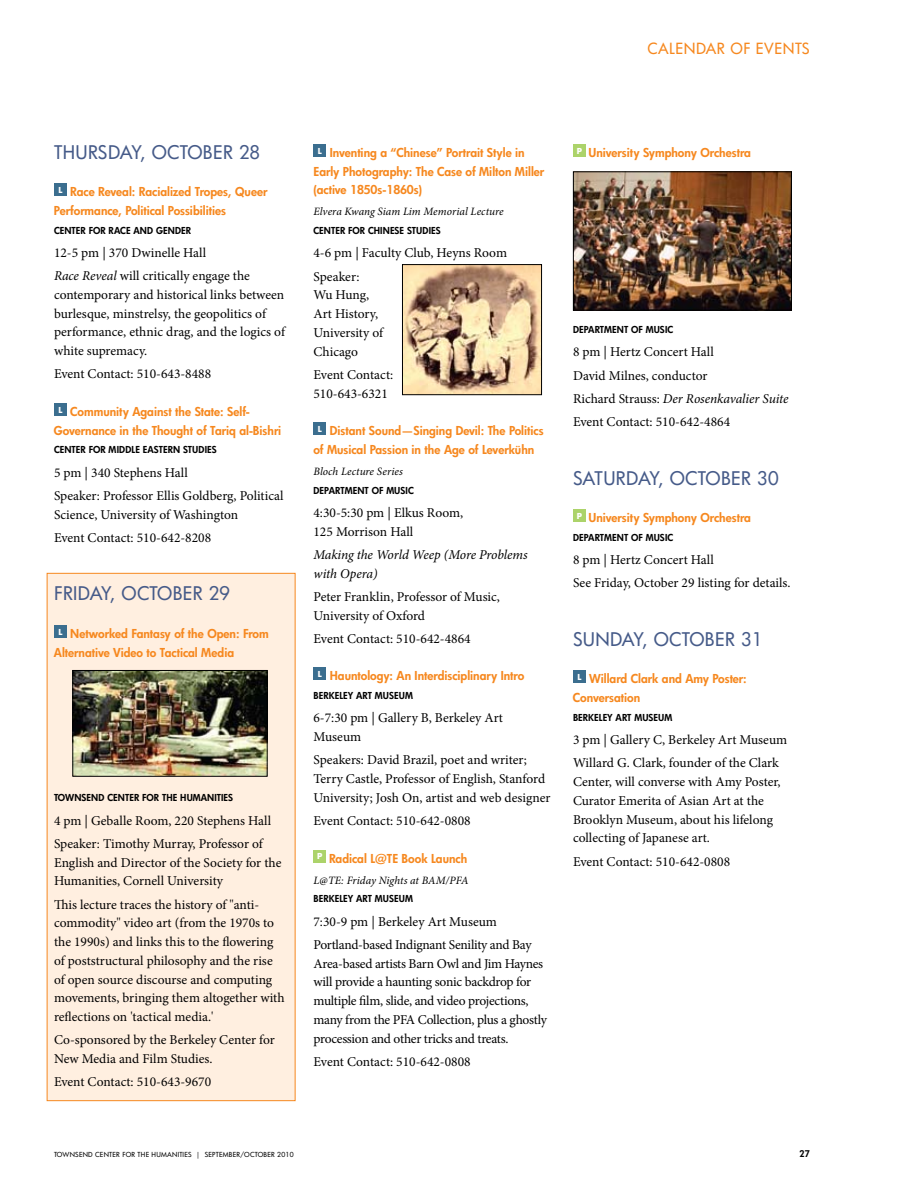
<style>
.page{position:relative;width:918px;height:1188px;background:#fff}
.page>*{position:absolute;margin:0;border:0;box-sizing:border-box;transform-origin:0 0}
.t1{font:500 18.3px "Futura CE";letter-spacing:.02em;color:#465b89}
.t2{font:500 15px "Futura CE";color:#f6881f}
.t3{font:13.5px/18.8px "Minion Pro";color:#000}
.t4{font:13.5px/18.8px "Minion Pro";letter-spacing:-.02em;color:#000}
.t5{font:italic 13.5px/18.8px "Minion Pro";letter-spacing:-.01em;color:#000}
.t6{font:800 12px/18.8px "Futura CE";color:#f6881f}
.t7{font:italic 11.25px "Minion Pro";color:#000}
.t8{font:800 9.3px "Futura CE";letter-spacing:.01em;color:#000}
.t9{font:800 9px "Futura CE";color:#000}
.t10{font:500 6.75px "Futura CE";letter-spacing:.035em;color:#000}
.s1{font-style:italic}
</style>
<div class="page">
<div style="left:47px;top:573px;width:248px;height:528px;background:#ffefe0;border:1px solid #f6881f"></div>
<div style="left:54px;top:183px;width:13px;height:13px;background:#3b6e8f"></div>
<div style="left:54px;top:403px;width:13px;height:13px;background:#3b6e8f"></div>
<div style="left:54px;top:625px;width:13px;height:13px;background:#3b6e8f"></div>
<div style="left:314px;top:144px;width:12px;height:13px;background:#3b6e8f"></div>
<div style="left:314px;top:422px;width:12px;height:13px;background:#3b6e8f"></div>
<div style="left:314px;top:668px;width:12px;height:12px;background:#3b6e8f"></div>
<div style="left:314px;top:850px;width:12px;height:13px;background:#acd36a"></div>
<div style="left:573px;top:144px;width:13px;height:13px;background:#acd36a"></div>
<div style="left:573px;top:509px;width:13px;height:13px;background:#acd36a"></div>
<div style="left:573px;top:670px;width:13px;height:13px;background:#3b6e8f"></div>
<img style="left:404px;top:266px;width:136px;height:127px">
<div style="left:402px;top:264px;width:140px;height:131px;border:1px solid #000"></div>
<img style="left:575px;top:173px;width:215px;height:135px">
<div style="left:573px;top:171px;width:219px;height:139px;border:1px solid #000"></div>
<img style="left:74px;top:672px;width:192px;height:103px">
<div style="left:72px;top:670px;width:196px;height:107px;border:1px solid #000"></div>
<p class="t2" style="left:648px;top:38px;width:11px">CALENDAR</p>
<p class="t2" style="left:730px;top:38px;width:36px">OF EVENTS</p>
<h1 class="t1" style="left:54px;top:139px;width:21px">THURSDAY</h1>
<h1 class="t1" style="left:140px;top:139px;width:39px">, OCTOBER</h1>
<h1 class="t1" style="left:239px;top:139px;width:23px">28</h1>
<p class="t6" style="left:54px;top:182px;width:215px;text-indent:4px"><sup>L</sup> Race Reveal: Racialized Tropes, Queer<br>Performance, Political Possibilities</p>
<p class="t8" style="left:54px;top:224px;width:12px">Center</p>
<p class="t8" style="left:89px;top:224px;width:7px">for</p>
<p class="t8" style="left:109px;top:224px;width:12px">Race</p>
<p class="t8" style="left:134px;top:224px;width:8px">and</p>
<p class="t8" style="left:156px;top:224px;width:14px">Gender</p>
<p class="t3" style="left:54px;top:241px;width:197px;line-height:23.2px">12-5 pm | 370 Dwinelle Hall<br><span class="s1">Race Reveal</span> will critically engage the</p>
<p class="t3" style="left:54px;top:285px;width:233px">contemporary and historical links between burlesque, minstrelsy, the geopolitics of performance, ethnic drag, and the logics of white supremacy.</p>
<p class="t3" style="left:54px;top:365px;width:159px">Event Contact: 510-643-8488</p>
<p class="t6" style="left:54px;top:402px;width:229px;text-indent:4px"><sup>L</sup> Community Against the State: Self-<br>Governance in the Thought of Tariq al-Bishri</p>
<p class="t8" style="left:54px;top:444px;width:12px">Center</p>
<p class="t8" style="left:89px;top:444px;width:7px">for</p>
<p class="t8" style="left:109px;top:444px;width:14px">Middle</p>
<p class="t8" style="left:143px;top:444px;width:11px">Eastern</p>
<p class="t8" style="left:183px;top:444px;width:11px">Studies</p>
<p class="t3" style="left:54px;top:461px;width:231px;line-height:23.2px">5 pm | 340 Stephens Hall<br>Speaker: Professor Ellis Goldberg, Political</p>
<p class="t3" style="left:54px;top:503px;width:186px;line-height:23.2px">Science, University of Washington<br>Event Contact: 510-642-8208</p>
<h1 class="t1" style="left:54px;top:581px;width:20px">FRIDAY</h1>
<h1 class="t1" style="left:110px;top:581px;width:39px">, OCTOBER</h1>
<h1 class="t1" style="left:209px;top:581px;width:23px">29</h1>
<p class="t6" style="left:54px;top:624px;width:216px;text-indent:4px"><sup>L</sup> Networked Fantasy of the Open: From<br>Alternative Video to Tactical Media</p>
<p class="t8" style="left:54px;top:792px;width:12px">Townsend</p>
<p class="t8" style="left:107px;top:792px;width:12px">Center</p>
<p class="t8" style="left:142px;top:792px;width:7px">for</p>
<p class="t8" style="left:162px;top:792px;width:6px">the</p>
<p class="t8" style="left:180px;top:792px;width:13px">Humanities</p>
<p class="t3" style="left:54px;top:809px;width:219px;line-height:23.2px">4 pm | Geballe Room, 220 Stephens Hall<br>Speaker: Timothy Murray, Professor of</p>
<p class="t3" style="left:54px;top:853px;width:229px">English and Director of the Society for the<br>Humanities, Cornell University</p>
<p class="t3" style="left:54px;top:895px;width:232px">This lecture traces the history of "anti&shy;commodity" video art (from the 1970s to the 1990s) and links this to the flowering of poststructural philosophy and the rise of open source discourse and computing movements, bringing them altogether with reflections on 'tactical media.'</p>
<p class="t3" style="left:54px;top:1031px;width:222px">Co-sponsored by the Berkeley Center for<br>New Media and Film Studies.</p>
<p class="t3" style="left:54px;top:1073px;width:159px">Event Contact: 510-643-9670</p>
<p class="t6" style="left:313px;top:143px;width:232px;text-indent:4px"><sup>L</sup> Inventing a “Chinese” Portrait Style in<br>Early Photography: The Case of Milton Miller (active 1850s-1860s)</p>
<p class="t7" style="left:314px;top:204px;width:192px">Elvera Kwang Siam Lim Memorial Lecture</p>
<p class="t8" style="left:314px;top:224px;width:12px">Center</p>
<p class="t8" style="left:348px;top:224px;width:7px">for</p>
<p class="t8" style="left:368px;top:224px;width:12px">Chinese</p>
<p class="t8" style="left:407px;top:224px;width:11px">Studies</p>
<p class="t3" style="left:314px;top:241px;width:195px;line-height:23.2px">4-6 pm | Faculty Club, Heyns Room<br>Speaker:</p>
<p class="t3" style="left:314px;top:286px;width:71px">Wu Hung,<br>Art History,<br>University of<br>Chicago</p>
<p class="t3" style="left:314px;top:365px;width:81px">Event Contact:<br>510-643-6321</p>
<p class="t6" style="left:313px;top:421px;width:232px;text-indent:4px"><sup>L</sup> Distant Sound—Singing Devil: The Politics of Musical Passion in the Age of Leverkühn</p>
<p class="t7" style="left:314px;top:464px;width:91px">Bloch Lecture Series</p>
<p class="t8" style="left:314px;top:484px;width:13px">Department</p>
<p class="t8" style="left:372px;top:484px;width:29px">of Music</p>
<p class="t3" style="left:314px;top:503px;width:151px">4:30-5:30 pm | Elkus Room,<br>125 Morrison Hall</p>
<p class="t5" style="left:314px;top:545px;width:216px">Making the World Weep (More Problems with Opera)</p>
<p class="t3" style="left:314px;top:587px;width:188px">Peter Franklin, Professor of Music,<br>University of Oxford</p>
<p class="t3" style="left:314px;top:629px;width:159px">Event Contact: 510-642-4864</p>
<p class="t6" style="left:318px;top:666px;width:208px"><sup>L</sup> Hauntology: An Interdisciplinary Intro</p>
<p class="t8" style="left:314px;top:689px;width:12px">Berkeley</p>
<p class="t8" style="left:356px;top:689px;width:34px">Art Museum</p>
<p class="t3" style="left:314px;top:709px;width:191px">6-7:30 pm | Gallery B, Berkeley Art<br>Museum</p>
<p class="t3" style="left:314px;top:751px;width:238px">Speakers: David Brazil, poet and writer;<br>Terry Castle, Professor of English, Stanford<br>University; Josh On, artist and web designer</p>
<p class="t3" style="left:314px;top:811px;width:159px">Event Contact: 510-642-0808</p>
<p class="t6" style="left:317px;top:849px;width:152px"><sup>P</sup> Radical L@TE Book Launch</p>
<p class="t7" style="left:314px;top:872px;width:157px">L@TE: Friday Nights at BAM/PFA</p>
<p class="t8" style="left:314px;top:893px;width:12px">Berkeley</p>
<p class="t8" style="left:356px;top:893px;width:34px">Art Museum</p>
<p class="t3" style="left:314px;top:910px;width:220px;line-height:23.2px">7:30-9 pm | Berkeley Art Museum<br>Portland-based Indignant Senility and Bay</p>
<p class="t4" style="left:314px;top:954px;width:235px">Area-based artists Barn Owl and Jim Haynes will provide a haunting sonic backdrop for multiple film, slide, and video projections, many from the PFA Collection, plus a ghostly procession and other tricks and treats.</p>
<p class="t3" style="left:314px;top:1052px;width:159px">Event Contact: 510-642-0808</p>
<p class="t6" style="left:577px;top:143px;width:176px"><sup>P</sup> University Symphony Orchestra</p>
<p class="t8" style="left:573px;top:323px;width:13px">Department</p>
<p class="t8" style="left:631px;top:323px;width:29px">of Music</p>
<p class="t3" style="left:573px;top:340px;width:217px;line-height:23.2px">8 pm | Hertz Concert Hall<br>David Milnes, conductor<br>Richard Strauss: <span class="s1">Der Rosenkavalier Suite<br></span>Event Contact: 510-642-4864</p>
<h1 class="t1" style="left:573px;top:465px;width:22px">SATURDAY</h1>
<h1 class="t1" style="left:658px;top:465px;width:39px">, OCTOBER</h1>
<h1 class="t1" style="left:757px;top:465px;width:23px">30</h1>
<p class="t6" style="left:577px;top:508px;width:176px"><sup>P</sup> University Symphony Orchestra</p>
<p class="t8" style="left:573px;top:531px;width:13px">Department</p>
<p class="t8" style="left:631px;top:531px;width:29px">of Music</p>
<p class="t3" style="left:573px;top:548px;width:219px;line-height:23.2px">8 pm | Hertz Concert Hall<br>See Friday, October 29 listing for details.</p>
<h1 class="t1" style="left:573px;top:627px;width:23px">SUNDAY</h1>
<h1 class="t1" style="left:642px;top:627px;width:39px">, OCTOBER</h1>
<h1 class="t1" style="left:741px;top:627px;width:23px">31</h1>
<p class="t6" style="left:573px;top:669px;width:175px;text-indent:4px"><sup>L</sup> Willard Clark and Amy Poster:<br>Conversation</p>
<p class="t8" style="left:573px;top:711px;width:12px">Berkeley</p>
<p class="t8" style="left:616px;top:711px;width:34px">Art Museum</p>
<p class="t3" style="left:573px;top:728px;width:216px;line-height:23.2px">3 pm | Gallery C, Berkeley Art Museum<br>Willard G. Clark, founder of the Clark</p>
<p class="t3" style="left:573px;top:772px;width:209px">Center, will converse with Amy Poster, Curator Emerita of Asian Art at the Brooklyn Museum, about his lifelong collecting of Japanese art.</p>
<p class="t3" style="left:573px;top:852px;width:159px">Event Contact: 510-642-0808</p>
<p class="t10" style="left:54px;top:1150px;width:160px">TOWNSEND CENTER FOR THE HUMANITIES | SEPTEMBER</p>
<p class="t10" style="left:240px;top:1150px;width:15px">/OCTOBER</p>
<p class="t10" style="left:277px;top:1150px;width:18px">2010</p>
<p class="t9" style="left:800px;top:1148px;width:12px">27</p>
</div>
